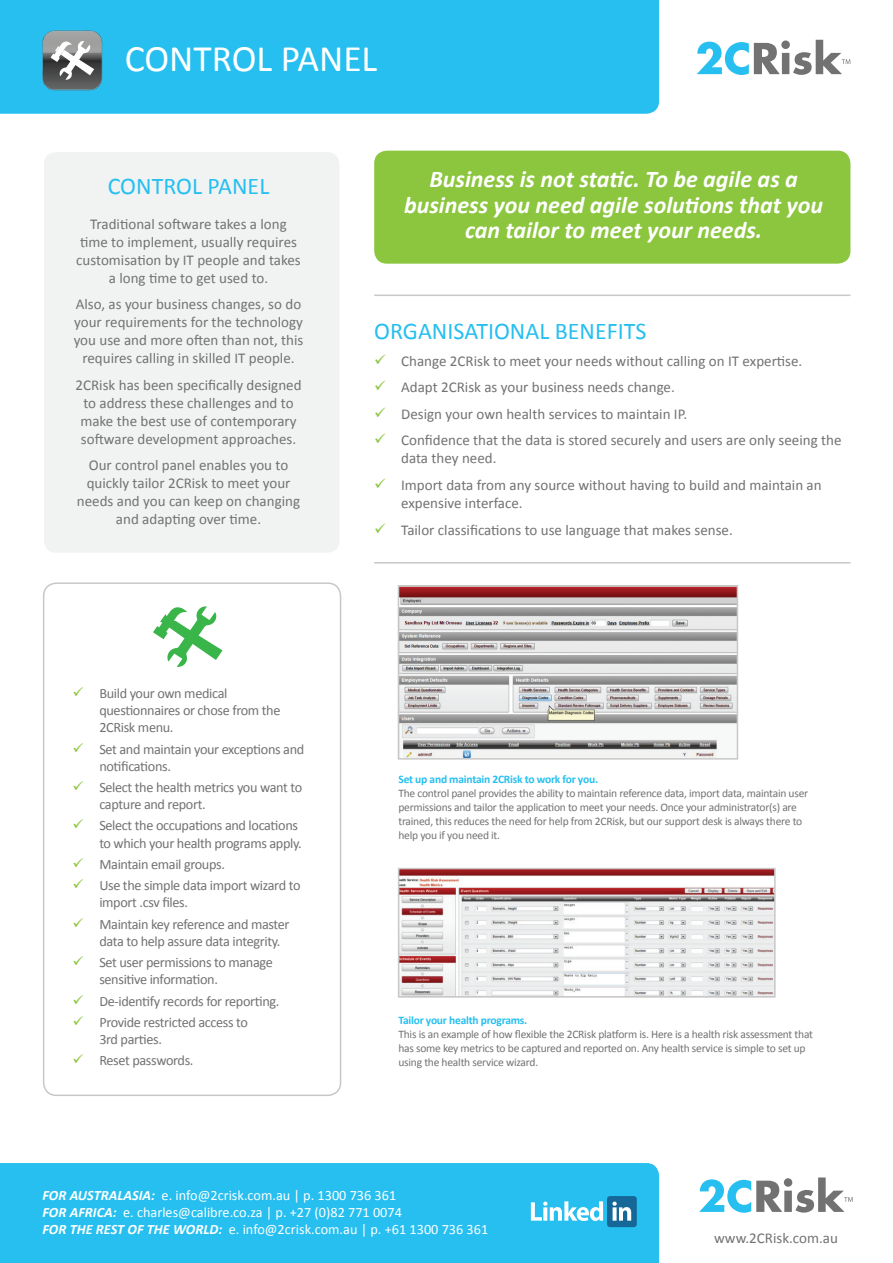
<style>
.page{position:relative;width:893px;height:1263px;background:#fff}
.page>*{position:absolute;margin:0;border:0;box-sizing:border-box;transform-origin:0 0}
.t1{font:37.5px "Calibri";color:#fff}
.t2{font:italic 700 24px/25.5px "Calibri";color:#fff;text-align:center}
.t3{font:24px "Calibri";color:#26bff0}
.t4{font:15px/18px "Calibri";color:#727272;text-align:center}
.t5{font:14.25px/17.1px "Calibri";letter-spacing:-.025em;color:#727272}
.t6{font:14.25px/17.1px "Calibri";color:#fff}
.t7{font:11.55px/13.8px "Calibri";letter-spacing:-.02em;color:#727272}
.t8{font:700 11.55px "Calibri";letter-spacing:-.02em;color:#26bff0}
.s1{color:#8bc63e}
.s2{font-weight:700;font-style:italic}
</style>
<div class="page">
<div style="left:0;top:0;width:659px;height:114px;background:#26bff0"></div>
<div style="left:43px;top:582px;width:298px;height:514px;border:2px solid #c8c8c9;border-radius:13px"></div>
<div style="left:43px;top:151px;width:297px;height:402px;background:#f1f3f3;border-radius:13px"></div>
<div style="left:43px;top:151px;width:298px;height:403px;border:2px solid #fff;border-radius:13px"></div>
<div style="left:0;top:1163px;width:659px;height:100px;background:#26bff0"></div>
<svg style="left:42px;top:31px;width:60px;height:59px;background:#848b8d"></svg>
<svg style="left:697px;top:40px;width:153px;height:35px"></svg>
<div style="left:607px;top:1196px;width:30px;height:31px;background:#146797;border-radius:3px"></div>
<svg style="left:531px;top:1201px;width:72px;height:20px"></svg>
<svg style="left:612px;top:1201px;width:19px;height:20px"></svg>
<div style="left:374px;top:151px;width:476px;height:113px;background:#8bc63e;border-radius:13px"></div>
<img style="left:401px;top:588px;width:334px;height:169px">
<div style="left:398px;top:585px;width:340px;height:175px;border:2px solid #c8c8c9"></div>
<img style="left:401px;top:871px;width:372px;height:124px">
<div style="left:398px;top:868px;width:378px;height:130px;border:2px solid #c8c8c9"></div>
<hr style="left:374px;top:295px;width:476px;height:1px;background:#c8c8c9">
<hr style="left:374px;top:562px;width:476px;height:1px;background:#c8c8c9">
<svg style="left:153px;top:606px;width:70px;height:61px"></svg>
<svg style="left:699px;top:1177px;width:154px;height:36px"></svg>
<h1 class="t1" style="left:125px;top:35px;width:254px">CONTROL PANEL</h1>
<h2 class="t3" style="left:108px;top:171px;width:163px">CONTROL PANEL</h2>
<p class="t4" style="left:76px;top:215px;width:226px">Traditional software takes a long time to implement, usually requires customisation by IT people and takes a long time to get used to.</p>
<p class="t4" style="left:74px;top:295px;width:231px">Also, as your business changes, so do your requirements for the technology you use and more often than not, this requires calling in skilled IT people.</p>
<p class="t4" style="left:76px;top:376px;width:227px">2CRisk has been specifically designed to address these challenges and to make the best use of contemporary software development approaches.</p>
<p class="t4" style="left:77px;top:456px;width:225px">Our control panel enables you to quickly tailor 2CRisk to meet your needs and you can keep on changing and adapting over time.</p>
<p class="t5" style="left:99px;top:685px;width:183px;text-indent:-27px"><span class="s1">✓</span> Build your own medical questionnaires or chose from the<br>2CRisk menu.</p>
<p class="t5" style="left:99px;top:740px;width:206px;text-indent:-27px"><span class="s1">✓</span> Set and maintain your exceptions and notifications.</p>
<p class="t5" style="left:99px;top:779px;width:204px;text-indent:-27px"><span class="s1">✓</span> Select the health metrics you want to capture and report.</p>
<p class="t5" style="left:72px;top:817px;width:231px;text-align:right"><span class="s1">✓</span> Select the occupations and locations to which your health programs apply.</p>
<p class="t5" style="left:72px;top:856px;width:154px"><span class="s1">✓</span> Maintain email groups.</p>
<p class="t5" style="left:99px;top:877px;width:203px;text-indent:-27px"><span class="s1">✓</span> Use the simple data import wizard to import .csv files.</p>
<p class="t5" style="left:99px;top:915px;width:192px;text-indent:-27px"><span class="s1">✓</span> Maintain key reference and master data to help assure data integrity.</p>
<p class="t5" style="left:99px;top:954px;width:175px;text-indent:-27px"><span class="s1">✓</span> Set user permissions to manage sensitive information.</p>
<p class="t5" style="left:72px;top:992px;width:209px"><span class="s1">✓</span> De-identify records for reporting.</p>
<p class="t5" style="left:99px;top:1014px;width:150px;text-indent:-27px"><span class="s1">✓</span> Provide restricted access to<br>3rd parties.</p>
<p class="t5" style="left:72px;top:1052px;width:123px"><span class="s1">✓</span> Reset passwords.</p>
<h2 class="t2" style="left:404px;top:166px;width:421px">Business is not static. To be agile as a business you need agile solutions that you can tailor to meet your needs.</h2>
<h2 class="t3" style="left:374px;top:316px;width:274px">ORGANISATIONAL BENEFITS</h2>
<p class="t4" style="left:374px;top:352px;width:430px"><span class="s1">✓</span> Change 2CRisk to meet your needs without calling on IT expertise.</p>
<p class="t4" style="left:374px;top:378px;width:302px"><span class="s1">✓</span> Adapt 2CRisk as your business needs change.</p>
<p class="t4" style="left:374px;top:405px;width:315px"><span class="s1">✓</span> Design your own health services to maintain IP.</p>
<p class="t4" style="left:401px;top:432px;width:442px;text-align:left;text-indent:-27px"><span class="s1">✓</span> Confidence that the data is stored securely and users are only seeing the data they need.</p>
<p class="t4" style="left:401px;top:476px;width:422px;text-align:left;text-indent:-27px"><span class="s1">✓</span> Import data from any source without having to build and maintain an expensive interface.</p>
<p class="t4" style="left:374px;top:521px;width:360px"><span class="s1">✓</span> Tailor classifications to use language that makes sense.</p>
<p class="t8" style="left:398px;top:772px;width:201px">Set up and maintain 2CRisk to work for you.</p>
<p class="t7" style="left:398px;top:786px;width:411px">The control panel provides the ability to maintain reference data, import data, maintain user permissions and tailor the application to meet your needs. Once your administrator(s) are trained, this reduces the need for help from 2CRisk, but our support desk is always there to help you if you need it.</p>
<p class="t8" style="left:398px;top:1013px;width:130px">Tailor your health programs.</p>
<p class="t7" style="left:398px;top:1027px;width:416px">This is an example of how flexible the 2CRisk platform is. Here is a health risk assessment that has some key metrics to be captured and reported on. Any health service is simple to set up using the health service wizard.</p>
<p class="t6" style="left:43px;top:1186px;width:447px"><span class="s2">FOR AUSTRALASIA:</span> e. info@2crisk.com.au | p. 1300 736 361<br><span class="s2">FOR AFRICA:</span> e. charles@calibre.co.za | p. +27 (0)82 771 0074<br><span class="s2">FOR THE REST OF THE WORLD:</span> e. info@2crisk.com.au | p. +61 1300 736 361</p>
<p class="t4" style="left:714px;top:1229px;width:125px">www.2CRisk.com.au</p>
</div>
